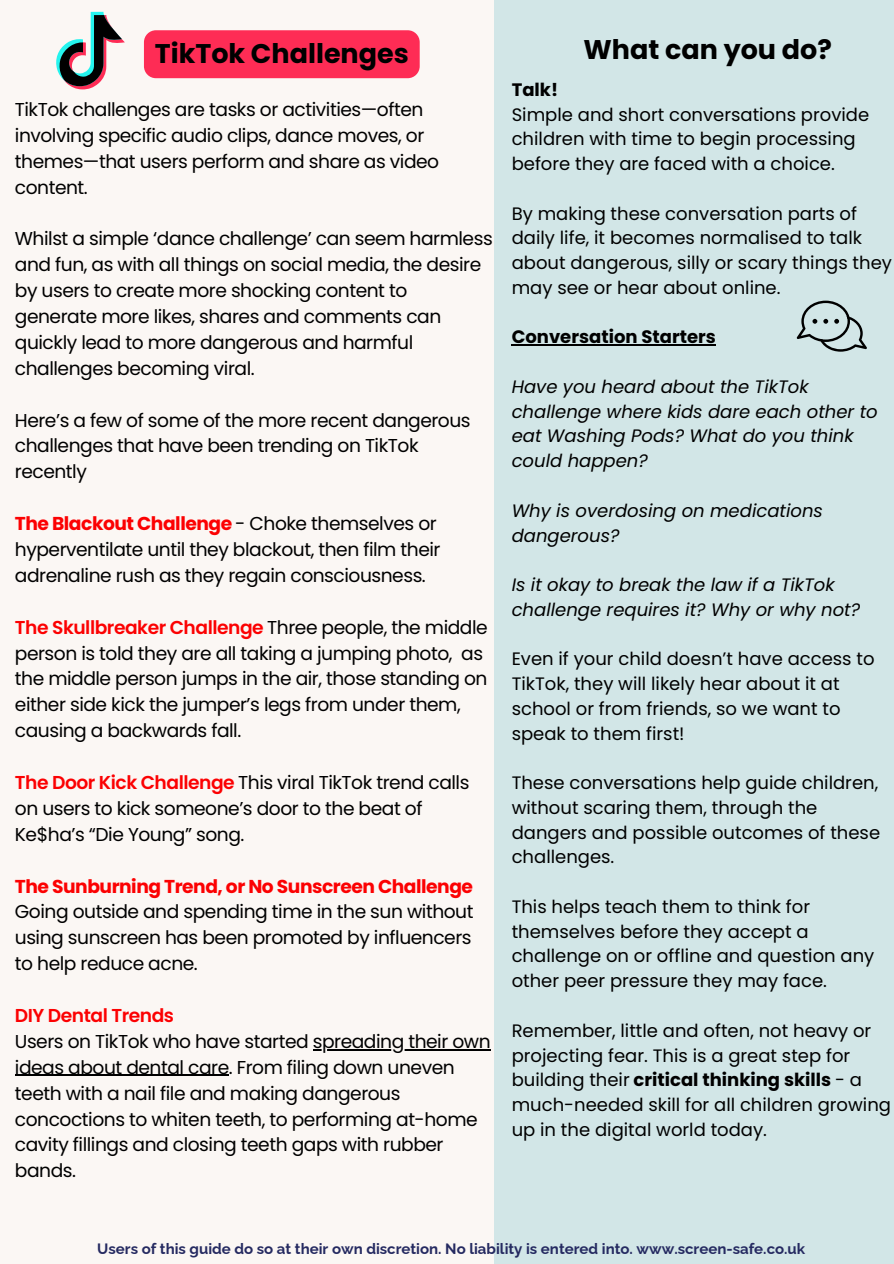
<style>
.page{position:relative;width:894px;height:1264px;background:#fff}
.page>*{position:absolute;margin:0;border:0;box-sizing:border-box;transform-origin:0 0}
.t1{font:700 27px "Poppins";color:#000}
.t2{font:18.6px/25.8px "Poppins";letter-spacing:-.025em;color:#000}
.t3{font:18px/24.8px "Poppins";color:#000}
.t4{font:italic 18px/24.8px "Poppins";color:#000}
.t5{font:700 18px "Poppins";color:#000}
.t6{font:700 15px "Raleway";color:#252a61}
.s1{font-weight:700}
.s2{font-weight:700;color:#fc0102}
.s3{font-weight:600;color:#fc0102}
</style>
<div class="page">
<div style="left:0;top:0;width:893px;height:1263px;background:#d2e6e7"></div>
<div style="left:0;top:0;width:493px;height:1263px;background:#fbf7f4"></div>
<hr style="left:313px;top:1048px;width:177px;height:2px;background:#000">
<hr style="left:15px;top:1074px;width:214px;height:1px;background:#000">
<svg style="left:56px;top:12px;width:69px;height:77px"></svg>
<svg style="left:796px;top:300px;width:71px;height:52px"></svg>
<div style="left:144px;top:30px;width:275px;height:48px;background:#fe2c55;border-radius:12px"></div>
<hr style="left:511px;top:344px;width:204px;height:1px;background:#000">
<h1 class="t1" style="left:155px;top:34px;width:255px">TikTok Challenges</h1>
<h3 class="t1" style="left:583px;top:31px;width:250px">What can you do?</h3>
<h3 class="t3" style="left:511px;top:77px;width:359px"><span class="s1">Talk!<br></span>Simple and short conversations provide children with time to begin processing before they are faced with a choice.</h3>
<h2 class="t3" style="left:511px;top:201px;width:381px">By making these conversation parts of daily life, it becomes normalised to talk about dangerous, silly or scary things they may see or hear about online.</h2>
<h3 class="t5" style="left:511px;top:324px;width:206px">Conversation Starters</h3>
<h3 class="t4" style="left:511px;top:374px;width:367px">Have you heard about the TikTok challenge where kids dare each other to eat Washing Pods? What do you think could happen?</h3>
<h3 class="t4" style="left:511px;top:498px;width:313px">Why is overdosing on medications dangerous?</h3>
<h3 class="t4" style="left:511px;top:572px;width:350px">Is it okay to break the law if a TikTok challenge requires it? Why or why not?</h3>
<h3 class="t3" style="left:511px;top:646px;width:364px">Even if your child doesn’t have access to TikTok, they will likely hear about it at school or from friends, so we want to speak to them first!</h3>
<h3 class="t3" style="left:511px;top:770px;width:370px">These conversations help guide children, without scaring them, through the dangers and possible outcomes of these challenges.</h3>
<h3 class="t3" style="left:511px;top:894px;width:364px">This helps teach them to think for themselves before they accept a challenge on or offline and question any other peer pressure they may face.</h3>
<p class="t3" style="left:511px;top:1018px;width:381px">Remember, little and often, not heavy or projecting fear. This is a great step for building their <span class="s1">critical thinking skills</span> - a much-needed skill for all children growing up in the digital world today.</p>
<p class="t2" style="left:15px;top:96px;width:425px">TikTok challenges are tasks or activities—often involving specific audio clips, dance moves, or themes—that users perform and share as video content.</p>
<h1 class="t2" style="left:15px;top:226px;width:479px">Whilst a simple ‘dance challenge’ can seem harmless and fun, as with all things on social media, the desire by users to create more shocking content to generate more likes, shares and comments can quickly lead to more dangerous and harmful challenges becoming viral.</h1>
<h3 class="t2" style="left:15px;top:407px;width:457px">Here’s a few of some of the more recent dangerous challenges that have been trending on TikTok recently</h3>
<h3 class="t2" style="left:15px;top:510px;width:427px"><span class="s2">The Blackout Challenge</span> - Choke themselves or hyperventilate until they blackout, then film their adrenaline rush as they regain consciousness.</h3>
<h3 class="t2" style="left:15px;top:614px;width:474px"><span class="s3">The Skullbreaker Challenge</span> Three people, the middle person is told they are all taking a jumping photo, as the middle person jumps in the air, those standing on either side kick the jumper’s legs from under them, causing a backwards fall.</h3>
<h3 class="t2" style="left:15px;top:769px;width:456px"><span class="s3">The Door Kick Challenge</span> This viral TikTok trend calls on users to kick someone’s door to the beat of<br>Ke$ha’s “Die Young” song.</h3>
<h3 class="t2" style="left:15px;top:873px;width:460px;text-align:justify"><span class="s2">The Sunburning Trend, or No Sunscreen Challenge </span>Going outside and spending time in the sun without using sunscreen has been promoted by influencers to help reduce acne.</h3>
<h3 class="t2" style="left:15px;top:1002px;width:477px"><span class="s3">DIY Dental Trends<br></span>Users on TikTok who have started spreading their own</h3>
<h3 class="t2" style="left:15px;top:1054px;width:464px">ideas about dental care. From filing down uneven teeth with a nail file and making dangerous concoctions to whiten teeth, to performing at-home cavity fillings and closing teeth gaps with rubber bands.</h3>
<h3 class="t6" style="left:97px;top:1239px;width:709px">Users of this guide do so at their own discretion. No liability is entered into. www.screen-safe.co.uk</h3>
</div>
